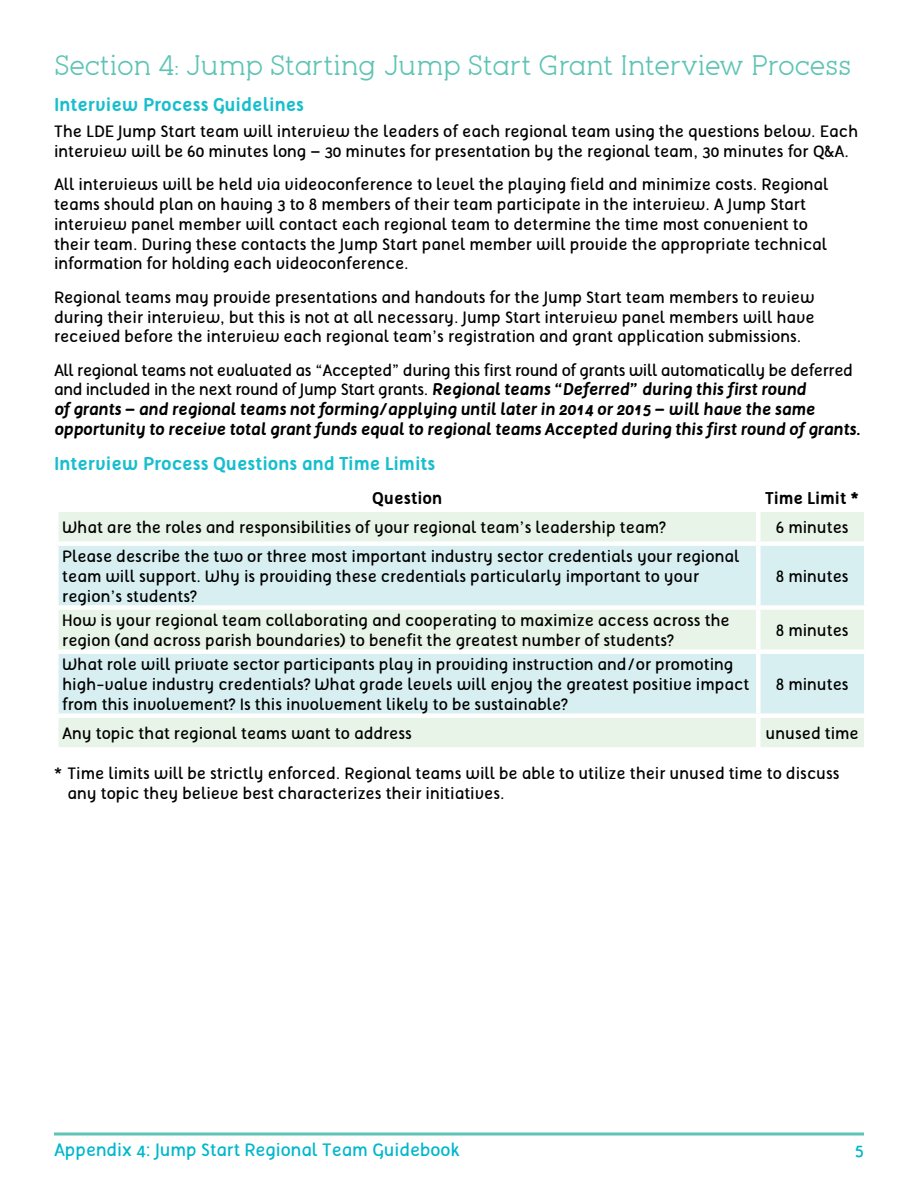
<style>
.page{position:relative;width:918px;height:1188px;background:#fff}
.page>*{position:absolute;margin:0;border:0;box-sizing:border-box;transform-origin:0 0}
.Subhead_2{font:27px "pironv 2";letter-spacing:-.03em;color:#5ec4b4}
.Sub_3{font:700 18px "Tellural";color:#18becd}
.t1{font:18px "Tellural";color:#00b7cc}
.Body{font:16.5px/19.8px "Tellural";color:#000}
.Body-2{font:italic 700 16.5px/19.8px "Tellural";letter-spacing:-.02em;color:#000}
.Body-3{font:700 16.5px "Tellural";color:#000}
.s1{font-weight:400;font-style:normal}
</style>
<div class="page">
<svg style="left:54px;top:1132px;width:810px;height:4px;background:#86d2c6"></svg>
<div style="left:58px;top:512px;width:806px;height:235px;background:#e8f4e7"></div>
<svg style="left:58px;top:546px;width:806px;height:167px;background:#dcf0ef"></svg>
<hr style="left:756px;top:512px;width:4px;height:29px;background:#fff">
<div style="left:54px;top:541px;width:704px;height:5px;background:#fff"></div>
<div style="left:758px;top:541px;width:110px;height:5px;background:#fff"></div>
<hr style="left:756px;top:546px;width:4px;height:59px;background:#fff">
<div style="left:54px;top:605px;width:704px;height:5px;background:#fff"></div>
<div style="left:758px;top:605px;width:110px;height:5px;background:#fff"></div>
<hr style="left:756px;top:610px;width:4px;height:39px;background:#fff">
<div style="left:54px;top:649px;width:704px;height:5px;background:#fff"></div>
<div style="left:758px;top:649px;width:110px;height:5px;background:#fff"></div>
<hr style="left:756px;top:654px;width:4px;height:59px;background:#fff">
<div style="left:54px;top:713px;width:704px;height:5px;background:#fff"></div>
<div style="left:758px;top:713px;width:110px;height:5px;background:#fff"></div>
<hr style="left:756px;top:718px;width:4px;height:29px;background:#fff">
<p class="Subhead_2" style="left:54px;top:50px;width:799px">Section 4: Jump Starting Jump Start Grant Interview Process</p>
<p class="Sub_3" style="left:54px;top:94px;width:252px">Interview Process Guidelines</p>
<p class="Body" style="left:54px;top:122px;width:806px">The LDE Jump Start team will interview the leaders of each regional team using the questions below. Each interview will be 60 minutes long – 30 minutes for presentation by the regional team, 30 minutes for Q&amp;A.</p>
<p class="Body" style="left:54px;top:175px;width:776px">All interviews will be held via videoconference to level the playing field and minimize costs. Regional teams should plan on having 3 to 8 members of their team participate in the interview. A Jump Start interview panel member will contact each regional team to determine the time most convenient to their team. During these contacts the Jump Start panel member will provide the appropriate technical information for holding each videoconference.</p>
<p class="Body" style="left:54px;top:287px;width:762px;text-align:justify">Regional teams may provide presentations and handouts for the Jump Start team members to review during their interview, but this is not at all necessary. Jump Start interview panel members will have received before the interview each regional team’s registration and grant application submissions.</p>
<p class="Body-2" style="left:54px;top:360px;width:809px"><span class="s1">All regional teams not evaluated as “Accepted” during this first round of grants will automatically be deferred and included in the next round of Jump Start grants.</span> Regional teams “Deferred” during this first round<br>of grants – and regional teams not forming/applying until later in 2014 or 2015 – will have the same opportunity to receive total grant funds equal to regional teams Accepted during this first round of grants.</p>
<p class="Sub_3" style="left:54px;top:454px;width:383px">Interview Process Questions and Time Limits</p>
<p class="Body-3" style="left:372px;top:489px;width:72px">Question</p>
<p class="Body-3" style="left:766px;top:489px;width:95px">Time Limit *</p>
<p class="Body" style="left:62px;top:517px;width:605px">What are the roles and responsibilities of your regional team’s leadership team?</p>
<p class="Body" style="left:776px;top:517px;width:74px">6 minutes</p>
<p class="Body" style="left:62px;top:547px;width:679px">Please describe the two or three most important industry sector credentials your regional team will support. Why is providing these credentials particularly important to your region’s students?</p>
<p class="Body" style="left:776px;top:566px;width:74px">8 minutes</p>
<p class="Body" style="left:62px;top:610px;width:669px">How is your regional team collaborating and cooperating to maximize access across the region (and across parish boundaries) to benefit the greatest number of students?</p>
<p class="Body" style="left:776px;top:620px;width:74px">8 minutes</p>
<p class="Body" style="left:62px;top:655px;width:689px">What role will private sector participants play in providing instruction and/or promoting high-value industry credentials? What grade levels will enjoy the greatest positive impact from this involvement? Is this involvement likely to be sustainable?</p>
<p class="Body" style="left:776px;top:674px;width:74px">8 minutes</p>
<p class="Body" style="left:62px;top:723px;width:351px">Any topic that regional teams want to address</p>
<p class="Body" style="left:766px;top:723px;width:95px">unused time</p>
<p class="Body" style="left:68px;top:763px;width:774px;text-indent:-14px">* Time limits will be strictly enforced. Regional teams will be able to utilize their unused time to discuss any topic they believe best characterizes their initiatives.</p>
<p class="t1" style="left:54px;top:1140px;width:407px">Appendix 4: Jump Start Regional Team Guidebook</p>
<p class="t1" style="left:855px;top:1140px;width:11px">5</p>
</div>
